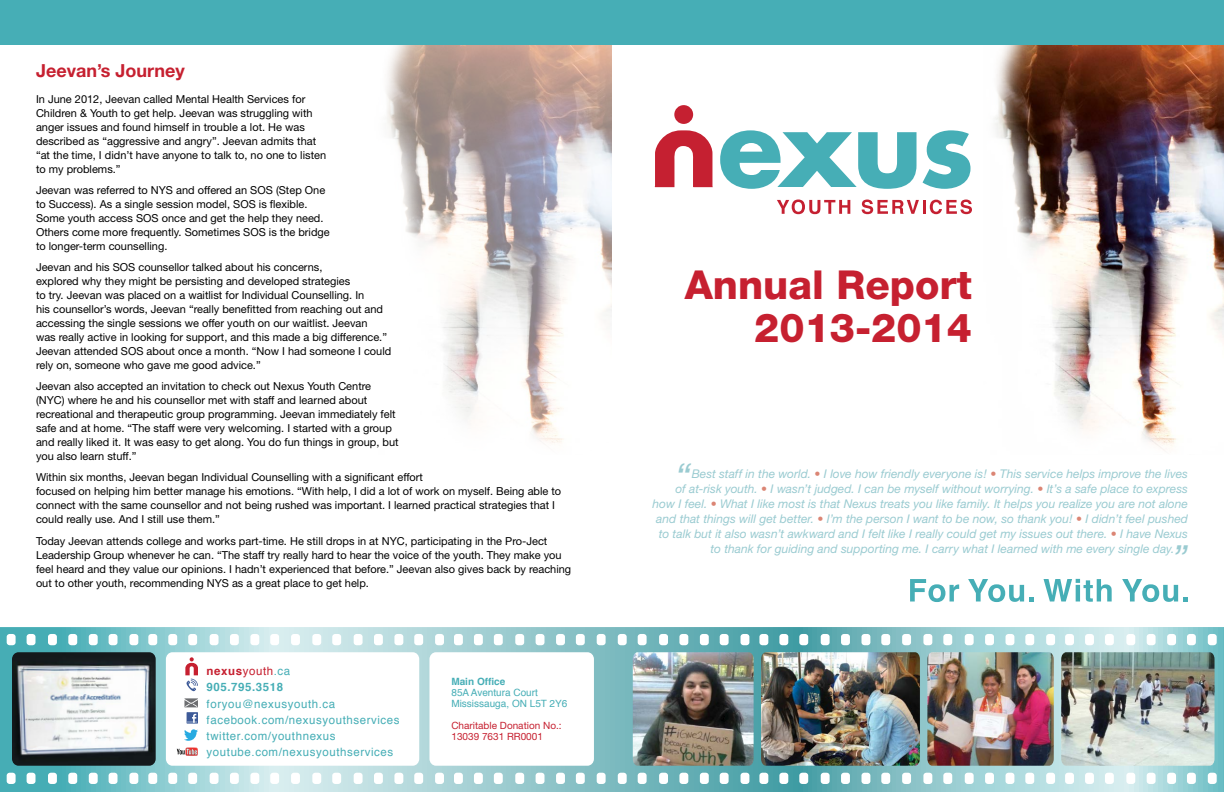
<style>
.page{position:relative;width:1224px;height:792px;background:#fff}
.page>*{position:absolute;margin:0;border:0;box-sizing:border-box;transform-origin:0 0}
.t1{font:800 40px/42.2px "Helvetica Neue";color:#c62030;text-align:right}
.t2{font:italic 36px "Helvetica Neue";color:#9acbd1}
.t3{font:700 18px "Helvetica Neue";color:#c62030}
.t4{font:italic 12px "Helvetica Neue";color:#9acbd1}
.t5{font:11.5px/16.1px "Helvetica";letter-spacing:.05em;color:#46aeb6}
.t6{font:700 11.5px/16.1px "Helvetica";letter-spacing:.05em;color:#46aeb6}
.t7{font:11px/14px "Helvetica Neue";color:#000}
.t8{font:10px/11px "Helvetica Neue";color:#c62030}
.t9{font:10px/11px "Helvetica";color:#46aeb6}
.t10{font:700 10px "Helvetica";color:#46aeb6}
.s1{color:#c62030}
.s2{font-weight:400;color:#c62030}
.s3{font-weight:400}
.s4{color:#db8574}
</style>
<div class="page">
<img style="left:995px;top:45px;width:229px;height:406px">
<img style="left:386px;top:45px;width:226px;height:398px">
<svg style="left:720px;top:130px;width:197px;height:59px"></svg>
<svg style="left:923px;top:130px;width:48px;height:59px"></svg>
<svg style="left:655px;top:130px;width:58px;height:57px"></svg>
<div style="left:674px;top:105px;width:19px;height:19px;background:#c52031;border-radius:50%"></div>
<svg style="left:777px;top:200px;width:73px;height:14px"></svg>
<svg style="left:862px;top:200px;width:57px;height:14px"></svg>
<hr style="left:923px;top:200px;width:3px;height:14px;background:#c52031">
<svg style="left:930px;top:200px;width:42px;height:14px"></svg>
<img style="left:0;top:627px;width:1224px;height:165px">
<svg style="left:187px;top:712px;width:11px;height:12px"></svg>
<svg style="left:187px;top:714px;width:10px;height:9px"></svg>
<svg style="left:184px;top:729px;width:14px;height:12px"></svg>
<svg style="left:177px;top:747px;width:21px;height:9px"></svg>
<svg style="left:184px;top:698px;width:14px;height:9px"></svg>
<svg style="left:185px;top:657px;width:13px;height:35px"></svg>
<svg style="left:910px;top:579px;width:49px;height:23px"></svg>
<svg style="left:968px;top:579px;width:66px;height:23px"></svg>
<svg style="left:1044px;top:579px;width:68px;height:23px"></svg>
<svg style="left:1122px;top:579px;width:66px;height:23px"></svg>
<div style="left:0;top:0;width:1224px;height:45px;background:#46aeb6"></div>
<h3 class="t3" style="left:36px;top:60px;width:150px">Jeevan’s Journey</h3>
<p class="t7" style="left:36px;top:91px;width:292px">In June 2012, Jeevan called Mental Health Services for Children &amp; Youth to get help. Jeevan was struggling with anger issues and found himself in trouble a lot. He was described as “aggressive and angry”. Jeevan admits that “at the time, I didn’t have anyone to talk to, no one to listen to my problems.”</p>
<p class="t7" style="left:36px;top:183px;width:295px">Jeevan was referred to NYS and offered an SOS (Step One to Success). As a single session model, SOS is flexible.<br>Some youth access SOS once and get the help they need.<br>Others come more frequently. Sometimes SOS is the bridge to longer-term counselling.</p>
<p class="t7" style="left:36px;top:260px;width:357px">Jeevan and his SOS counsellor talked about his concerns,<br>explored why they might be persisting and developed strategies<br>to try. Jeevan was placed on a waitlist for Individual Counselling. In<br>his counsellor’s words, Jeevan “really benefitted from reaching out and accessing the single sessions we offer youth on our waitlist. Jeevan<br>was really active in looking for support, and this made a big difference.” Jeevan attended SOS about once a month. “Now I had someone I could rely on, someone who gave me good advice.”</p>
<p class="t7" style="left:36px;top:379px;width:364px">Jeevan also accepted an invitation to check out Nexus Youth Centre (NYC) where he and his counsellor met with staff and learned about recreational and therapeutic group programming. Jeevan immediately felt safe and at home. “The staff were very welcoming. I started with a group and really liked it. It was easy to get along. You do fun things in group, but you also learn stuff.”</p>
<p class="t7" style="left:36px;top:470px;width:527px">Within six months, Jeevan began Individual Counselling with a significant effort<br>focused on helping him better manage his emotions. “With help, I did a lot of work on myself. Being able to connect with the same counsellor and not being rushed was important. I learned practical strategies that I could really use. And I still use them.”</p>
<p class="t7" style="left:36px;top:534px;width:537px">Today Jeevan attends college and works part-time. He still drops in at NYC, participating in the Pro-Ject Leadership Group whenever he can. “The staff try really hard to hear the voice of the youth. They make you feel heard and they value our opinions. I hadn’t experienced that before.” Jeevan also gives back by reaching out to other youth, recommending NYS as a great place to get help.</p>
<p class="t6" style="left:207px;top:663px;width:85px"><span class="s1">nexus</span><span class="s2">youth</span><span class="s3">.ca<br></span>905.795.3518</p>
<p class="t5" style="left:207px;top:696px;width:195px">foryou@nexusyouth.ca facebook.com/nexusyouthservices twitter.com/youthnexus youtube.com/nexusyouthservices</p>
<p class="t10" style="left:451px;top:673px;width:55px">Main Office</p>
<p class="t9" style="left:451px;top:687px;width:117px">85A Aventura Court<br>Mississauga, ON L5T 2Y6</p>
<p class="t8" style="left:451px;top:719px;width:112px">Charitable Donation No.:<br>13039 7631 RR0001</p>
<h1 class="t1" style="left:685px;top:264px;width:289px">Annual Report<br>2013-2014</h1>
<h2 class="t2" style="left:676px;top:455px;width:17px">“</h2>
<p class="t4" style="left:692px;top:467px;width:498px">Best staff in the world. <span class="s4">•</span> I love how friendly everyone is! <span class="s4">•</span> This service helps improve the lives</p>
<p class="t4" style="left:676px;top:482px;width:514px">of at-risk youth. <span class="s4">•</span> I wasn’t judged. I can be myself without worrying. <span class="s4">•</span> It’s a safe place to express</p>
<p class="t4" style="left:653px;top:497px;width:537px">how I feel. <span class="s4">•</span> What I like most is that Nexus treats you like family. It helps you realize you are not alone</p>
<p class="t4" style="left:656px;top:512px;width:533px">and that things will get better. <span class="s4">•</span> I’m the person I want to be now, so thank you! <span class="s4">•</span> I didn’t feel pushed</p>
<p class="t4" style="left:659px;top:527px;width:531px">to talk but it also wasn’t awkward and I felt like I really could get my issues out there. <span class="s4">•</span> I have Nexus</p>
<p class="t4" style="left:711px;top:542px;width:465px">to thank for guiding and supporting me. I carry what I learned with me every single day.</p>
<h2 class="t2" style="left:1173px;top:537px;width:17px">”</h2>
</div>
